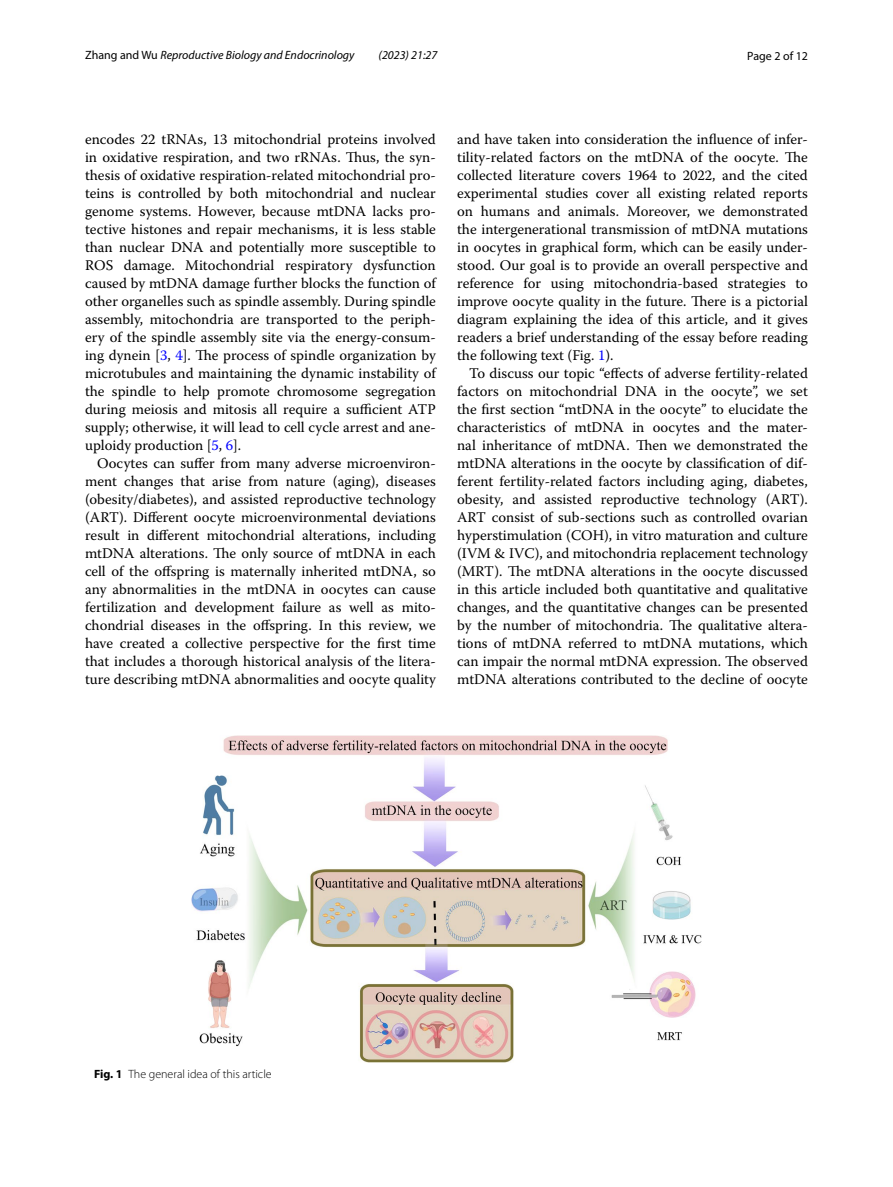
<style>
.page{position:relative;width:893px;height:1187px;background:#fff}
.page>*{position:absolute;margin:0;border:0;box-sizing:border-box;transform-origin:0 0}
.t1{font:14.7px/18px "Warnock Pro";color:#000;text-align:justify}
.t2{font:italic 12px "Myriad Pro";color:#000}
.t3{font:300 12px "Myriad Pro";color:#000}
.t4{font:12px "Myriad Pro";color:#000}
.s1{font-style:normal}
.s2{color:#00f}
.s3{font-weight:700}
</style>
<div class="page">
<img style="left:191px;top:735px;width:511px;height:327px">
<p class="t2" style="left:85px;top:48px;width:271px"><span class="s1">Zhang and Wu</span> Reproductive Biology and Endocrinology</p>
<p class="t2" style="left:379px;top:48px;width:60px">(2023) 21:27</p>
<p class="t4" style="left:747px;top:48px;width:62px">Page 2 of 12</p>
<p class="t1" style="left:85px;top:130px;width:352px">encodes 22 tRNAs, 13 mitochondrial proteins involved in oxidative respiration, and two rRNAs. Thus, the syn&shy;thesis of oxidative respiration-related mitochondrial pro&shy;teins is controlled by both mitochondrial and nuclear genome systems. However, because mtDNA lacks pro&shy;tective histones and repair mechanisms, it is less stable than nuclear DNA and potentially more susceptible to ROS damage. Mitochondrial respiratory dysfunction caused by mtDNA damage further blocks the function of other organelles such as spindle assembly. During spindle assembly, mitochondria are transported to the periph&shy;ery of the spindle assembly site via the energy-consum&shy;ing dynein [<span class="s2">3</span>, <span class="s2">4</span>]. The process of spindle organization by microtubules and maintaining the dynamic instability of the spindle to help promote chromosome segregation during meiosis and mitosis all require a sufficient ATP supply; otherwise, it will lead to cell cycle arrest and ane&shy;uploidy production [<span class="s2">5</span>, <span class="s2">6</span>].</p>
<p class="t1" style="left:85px;top:454px;width:352px;text-indent:12px">Oocytes can suffer from many adverse microenviron&shy;ment changes that arise from nature (aging), diseases (obesity/diabetes), and assisted reproductive technology (ART). Different oocyte microenvironmental deviations result in different mitochondrial alterations, including mtDNA alterations. The only source of mtDNA in each cell of the offspring is maternally inherited mtDNA, so any abnormalities in the mtDNA in oocytes can cause fertilization and development failure as well as mito&shy;chondrial diseases in the offspring. In this review, we have created a collective perspective for the first time that includes a thorough historical analysis of the litera&shy;ture describing mtDNA abnormalities and oocyte quality</p>
<p class="t1" style="left:457px;top:130px;width:352px">and have taken into consideration the influence of infer&shy;tility-related factors on the mtDNA of the oocyte. The collected literature covers 1964 to 2022, and the cited experimental studies cover all existing related reports on humans and animals. Moreover, we demonstrated the intergenerational transmission of mtDNA mutations in oocytes in graphical form, which can be easily under&shy;stood. Our goal is to provide an overall perspective and reference for using mitochondria-based strategies to improve oocyte quality in the future. There is a pictorial diagram explaining the idea of this article, and it gives readers a brief understanding of the essay before reading the following text (Fig. <span class="s2">1</span>).</p>
<p class="t1" style="left:457px;top:364px;width:352px;text-indent:12px">To discuss our topic “effects of adverse fertility-related factors on mitochondrial DNA in the oocyte”, we set the first section “mtDNA in the oocyte” to elucidate the characteristics of mtDNA in oocytes and the mater&shy;nal inheritance of mtDNA. Then we demonstrated the mtDNA alterations in the oocyte by classification of dif&shy;ferent fertility-related factors including aging, diabetes, obesity, and assisted reproductive technology (ART).<br>ART consist of sub-sections such as controlled ovarian hyperstimulation (COH), in vitro maturation and culture (IVM &amp; IVC), and mitochondria replacement technology (MRT). The mtDNA alterations in the oocyte discussed in this article included both quantitative and qualitative changes, and the quantitative changes can be presented by the number of mitochondria. The qualitative altera&shy;tions of mtDNA referred to mtDNA mutations, which can impair the normal mtDNA expression. The observed mtDNA alterations contributed to the decline of oocyte</p>
<p class="t3" style="left:94px;top:1067px;width:179px"><span class="s3">Fig. 1</span> The general idea of this article</p>
</div>
